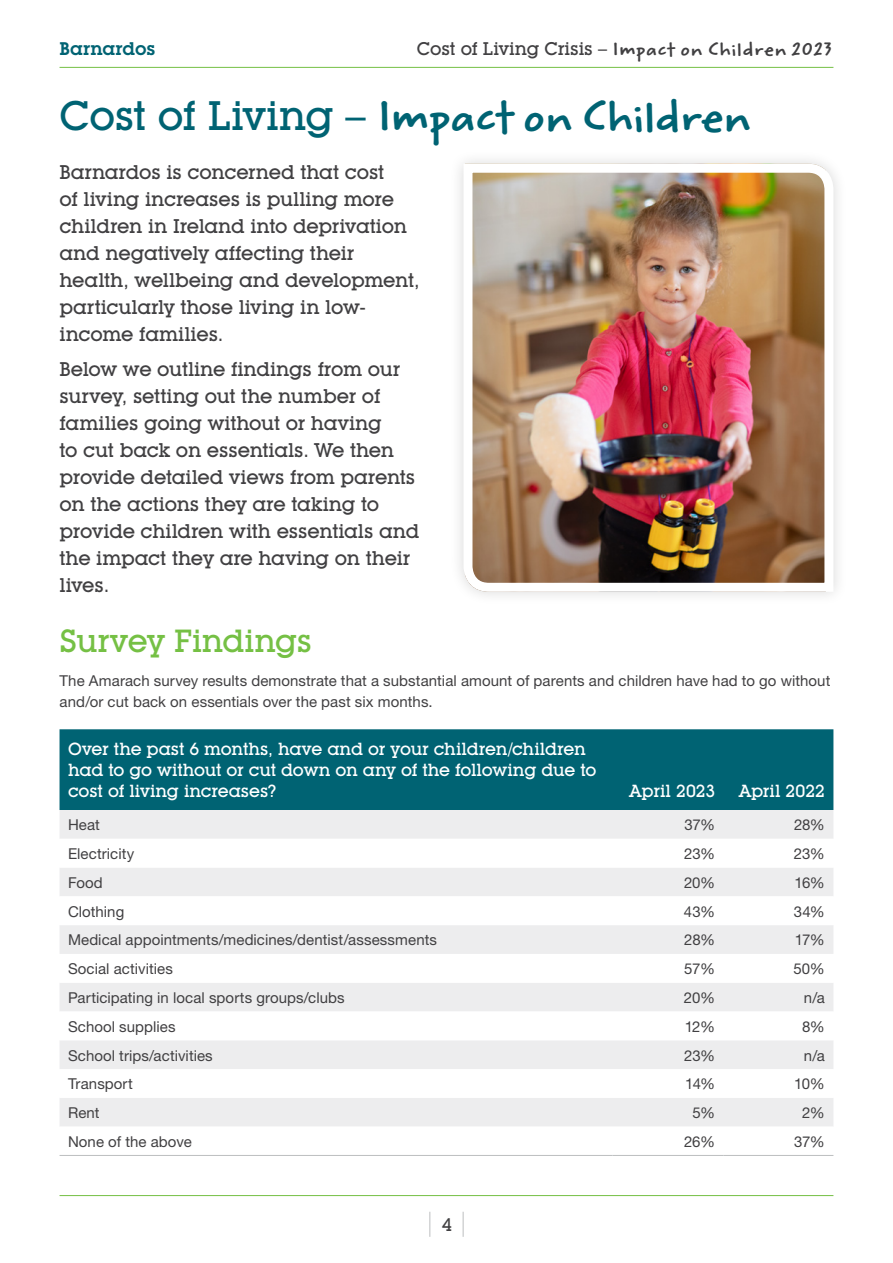
<style>
.page{position:relative;width:893px;height:1263px;background:#fff}
.page>*{position:absolute;margin:0;border:0;box-sizing:border-box;transform-origin:0 0}
.t1{font:700 42px "Weber Hand ITC Std";letter-spacing:-.06em;color:#006373}
.t2{font:500 31.5px "Lubalin Graph IT Cby BT";letter-spacing:-.01em;color:#75c044}
.t3{font:500 19.5px/27px "Lubalin Graph IT Cby BT";letter-spacing:-.01em;color:#414042}
.t4{font:700 18px "Weber Hand ITC Std";letter-spacing:-.01em;color:#414042}
.t5{font:600 18px "Lubalin Graph IT Cby BT";letter-spacing:-.005em;color:#006373}
.t6{font:500 18px "Lubalin Graph IT Cby BT";color:#414042}
.t7{font:500 17.25px/21px "Lubalin Graph IT Cby BT";letter-spacing:-.01em;color:#fff}
.t8{font:15px/21px "Helvetica Neue";letter-spacing:.005em;color:#414042}
.s1{font-family:"Lubalin Graph IT Cby BT";font-weight:500}
.s2{font-family:"Lubalin Graph IT Cby BT";font-weight:500;font-size:40.5px}
</style>
<div class="page">
<hr style="left:60px;top:67px;width:773px;height:1px;background:#75c044">
<hr style="left:60px;top:1195px;width:773px;height:1px;background:#75c044">
<svg style="left:463px;top:1212px;width:1px;height:25px"></svg>
<svg style="left:429px;top:1212px;width:1px;height:25px"></svg>
<div style="left:60px;top:729px;width:773px;height:81px;background:#006373"></div>
<div style="left:60px;top:810px;width:773px;height:29px;background:#ededee"></div>
<svg style="left:60px;top:868px;width:773px;height:258px;fill:#ededee"></svg>
<hr style="left:60px;top:1155px;width:552px;height:1px;background:#bcbec0">
<hr style="left:612px;top:1155px;width:112px;height:1px;background:#bcbec0">
<hr style="left:724px;top:1155px;width:109px;height:1px;background:#bcbec0">
<img style="left:459px;top:160px;width:379px;height:436px">
<p class="t5" style="left:60px;top:37px;width:98px">Barnardos</p>
<p class="t4" style="left:417px;top:37px;width:418px"><span class="s1">Cost of Living Crisis –</span> Impact on Children 2023</p>
<h1 class="t1" style="left:60px;top:89px;width:695px"><span class="s2">Cost of Living –</span> Impact on Children</h1>
<p class="t3" style="left:60px;top:158px;width:362px">Barnardos is concerned that cost<br>of living increases is pulling more children in Ireland into deprivation and negatively affecting their health, wellbeing and development, particularly those living in low&shy;income families.</p>
<p class="t3" style="left:60px;top:356px;width:361px">Below we outline findings from our survey, setting out the number of families going without or having<br>to cut back on essentials. We then provide detailed views from parents on the actions they are taking to provide children with essentials and the impact they are having on their lives.</p>
<h2 class="t2" style="left:60px;top:622px;width:254px">Survey Findings</h2>
<p class="t8" style="left:60px;top:670px;width:772px">The Amarach survey results demonstrate that a substantial amount of parents and children have had to go without and/or cut back on essentials over the past six months.</p>
<p class="t7" style="left:68px;top:738px;width:530px">Over the past 6 months, have and or your children/children had to go without or cut down on any of the following due to cost of living increases?</p>
<p class="t7" style="left:630px;top:780px;width:87px">April 2023</p>
<p class="t7" style="left:739px;top:780px;width:87px">April 2022</p>
<p class="t8" style="left:68px;top:814px;width:33px">Heat</p>
<p class="t8" style="left:684px;top:814px;width:32px">37%</p>
<p class="t8" style="left:794px;top:814px;width:32px">28%</p>
<p class="t8" style="left:68px;top:843px;width:68px">Electricity</p>
<p class="t8" style="left:684px;top:843px;width:33px">23%</p>
<p class="t8" style="left:794px;top:843px;width:33px">23%</p>
<p class="t8" style="left:68px;top:872px;width:36px">Food</p>
<p class="t8" style="left:684px;top:872px;width:33px">20%</p>
<p class="t8" style="left:794px;top:872px;width:32px">16%</p>
<p class="t8" style="left:68px;top:901px;width:58px">Clothing</p>
<p class="t8" style="left:684px;top:901px;width:33px">43%</p>
<p class="t8" style="left:794px;top:901px;width:32px">34%</p>
<p class="t8" style="left:68px;top:929px;width:370px">Medical appointments/medicines/dentist/assessments</p>
<p class="t8" style="left:684px;top:929px;width:32px">28%</p>
<p class="t8" style="left:795px;top:929px;width:32px">17%</p>
<p class="t8" style="left:68px;top:958px;width:106px">Social activities</p>
<p class="t8" style="left:684px;top:958px;width:32px">57%</p>
<p class="t8" style="left:794px;top:958px;width:33px">50%</p>
<p class="t8" style="left:68px;top:987px;width:278px">Participating in local sports groups/clubs</p>
<p class="t8" style="left:684px;top:987px;width:33px">20%</p>
<p class="t8" style="left:804px;top:987px;width:23px">n/a</p>
<p class="t8" style="left:68px;top:1016px;width:109px">School supplies</p>
<p class="t8" style="left:685px;top:1016px;width:32px">12%</p>
<p class="t8" style="left:802px;top:1016px;width:24px">8%</p>
<p class="t8" style="left:68px;top:1044px;width:146px">School trips/activities</p>
<p class="t8" style="left:684px;top:1044px;width:33px">23%</p>
<p class="t8" style="left:804px;top:1044px;width:23px">n/a</p>
<p class="t8" style="left:68px;top:1073px;width:66px">Transport</p>
<p class="t8" style="left:685px;top:1073px;width:31px">14%</p>
<p class="t8" style="left:794px;top:1073px;width:32px">10%</p>
<p class="t8" style="left:68px;top:1102px;width:33px">Rent</p>
<p class="t8" style="left:693px;top:1102px;width:24px">5%</p>
<p class="t8" style="left:802px;top:1102px;width:24px">2%</p>
<p class="t8" style="left:68px;top:1131px;width:125px">None of the above</p>
<p class="t8" style="left:684px;top:1131px;width:33px">26%</p>
<p class="t8" style="left:794px;top:1131px;width:32px">37%</p>
<p class="t6" style="left:442px;top:1213px;width:12px">4</p>
</div>
